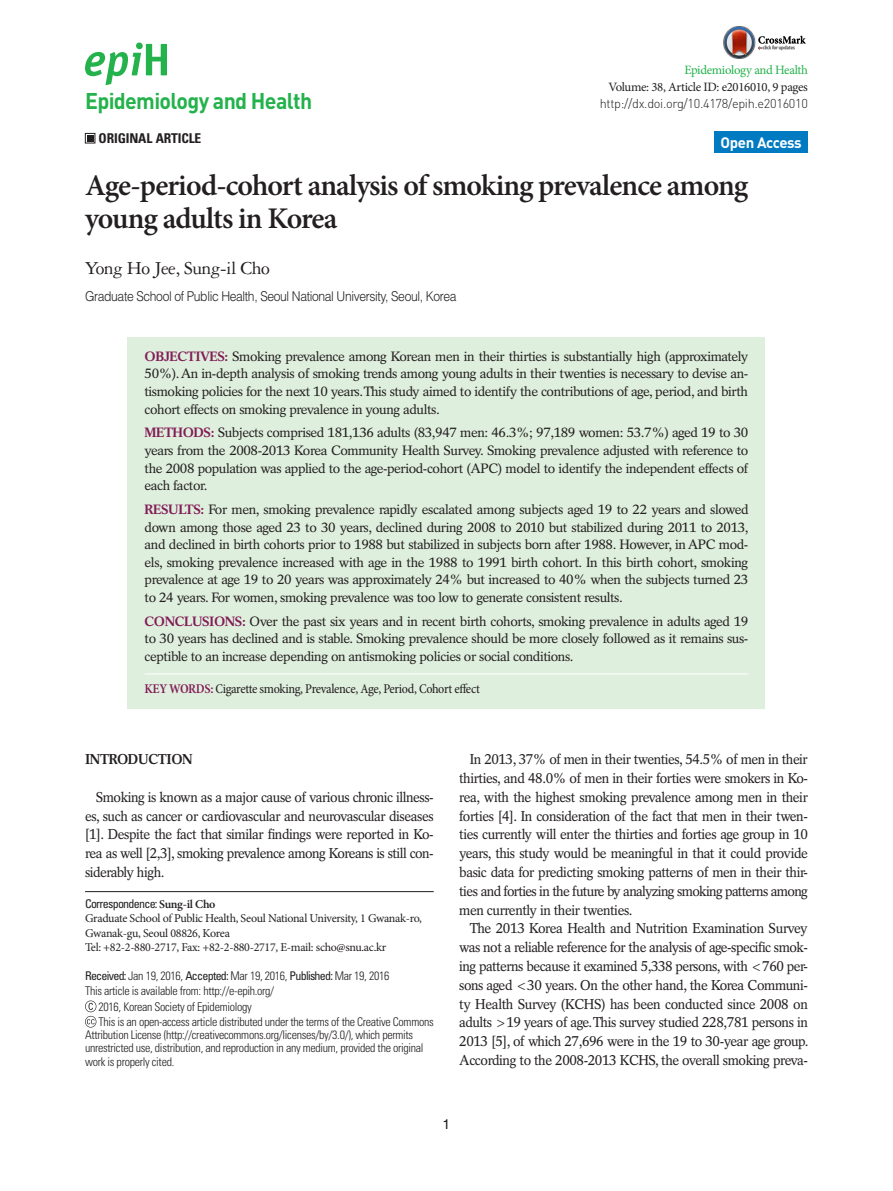
<style>
.page{position:relative;width:893px;height:1191px;background:#fff}
.page>*{position:absolute;margin:0;border:0;box-sizing:border-box;transform-origin:0 0}
.제목{font:600 30px/33px "Minion Pro";letter-spacing:-.03em;color:#231f20}
.t1{font:700 22.5px "DIN Pro";letter-spacing:-.03em;color:#23b24b;scale:.95 1}
.저자{font:19.5px "Garamond 3 LT Std";letter-spacing:-.025em;color:#231f20}
.t2{font:700 15px "DIN Pro";letter-spacing:-.025em;color:#fff}
.본문{font:14.25px/18.8px "Rotation LT Std";letter-spacing:-.04em;color:#231f20;text-align:justify;scale:.95 1}
.본문_대제목{font:700 14.25px "Rotation LT Std";letter-spacing:-.025em;color:#231f20;scale:.95 1}
.t3{font:13.95px "Helvetica LT Std";color:#231f20}
.초록{font:13.5px/17.5px "Rotation LT Std";letter-spacing:-.03em;color:#231f20;text-align:justify}
.소속{font:300 13.5px "Helvetica LT Std";letter-spacing:-.03em;color:#231f20;scale:.9 1}
.키워드{font:condensed 13.5px "Minion Pro";letter-spacing:-.03em;color:#231f20}
.t4{font:700 condensed 13.5px "Univers LT Std";letter-spacing:-.01em;color:#231f20}
.t5{font:300 12.75px "DIN Pro";letter-spacing:-.025em;color:#231f20}
.t6{font:12.75px "Minion Pro";letter-spacing:-.025em;color:#231f20}
.t7{font:12.75px "Minion Pro";letter-spacing:-.025em;color:#23b24b}
.교신저자_저작권등{font:300 condensed 12px/13.2px "Univers LT Std";letter-spacing:-.025em;color:#231f20}
.교신저자{font:12px/14.4px "Minion Pro";letter-spacing:-.025em;color:#231f20}
.교신저자-2{font:condensed 12px "Univers LT Std";letter-spacing:-.06em;color:#231f20}
.s1{font-weight:700;color:#811c57}
.s2{font-weight:600;color:#811c57}
.s3{font-family:"Minion Pro";font-weight:600;font-stretch:normal}
.s4{font-weight:400}
</style>
<div class="page">
<svg style="left:85px;top:43px;width:82px;height:42px"></svg>
<div style="left:85px;top:133px;width:10px;height:10px;border:1px solid #231f20"></div>
<div style="left:87px;top:135px;width:7px;height:7px;background:#231f20"></div>
<div style="left:714px;top:132px;width:94px;height:21px;background:#007ac0"></div>
<div style="left:128px;top:337px;width:637px;height:371px;background:#dfefdd"></div>
<hr style="left:145px;top:673px;width:603px;height:1px;background:#fff">
<hr style="left:85px;top:891px;width:349px;height:1px;background:#231f20">
<svg style="left:85px;top:1000px;width:11px;height:27px"></svg>
<img style="left:723px;top:26px;width:83px;height:32px">
<p class="t1" style="left:85px;top:85px;width:241px">Epidemiology and Health</p>
<p class="t7" style="left:684px;top:62px;width:125px">Epidemiology and Health</p>
<p class="t6" style="left:608px;top:78px;width:201px">Volume: 38, Article ID: e2016010, 9 pages</p>
<p class="t5" style="left:600px;top:95px;width:210px">http://dx.doi.org/10.4178/epih.e2016010</p>
<p class="t4" style="left:99px;top:130px;width:104px">ORIGINAL ARTICLE</p>
<p class="t2" style="left:721px;top:132px;width:83px">Open Access</p>
<p class="제목" style="left:85px;top:169px;width:665px">Age-period-cohort analysis of smoking prevalence among young adults in Korea</p>
<p class="저자" style="left:85px;top:257px;width:186px">Yong Ho Jee, Sung-il Cho</p>
<p class="소속" style="left:85px;top:288px;width:414px">Graduate School of Public Health, Seoul National University, Seoul, Korea</p>
<p class="초록" style="left:145px;top:347px;width:605px"><span class="s1">OBJECTIVES:</span> Smoking prevalence among Korean men in their thirties is substantially high (approximately 50%). An in-depth analysis of smoking trends among young adults in their twenties is necessary to devise an&shy;tismoking policies for the next 10 years. This study aimed to identify the contributions of age, period, and birth cohort effects on smoking prevalence in young adults.</p>
<p class="초록" style="left:145px;top:424px;width:605px"><span class="s1">METHODS:</span> Subjects comprised 181,136 adults (83,947 men: 46.3%; 97,189 women: 53.7%) aged 19 to 30 years from the 2008-2013 Korea Community Health Survey. Smoking prevalence adjusted with reference to the 2008 population was applied to the age-period-cohort (APC) model to identify the independent effects of each factor.</p>
<p class="초록" style="left:145px;top:501px;width:606px"><span class="s1">RESULTS:</span> For men, smoking prevalence rapidly escalated among subjects aged 19 to 22 years and slowed down among those aged 23 to 30 years, declined during 2008 to 2010 but stabilized during 2011 to 2013, and declined in birth cohorts prior to 1988 but stabilized in subjects born after 1988. However, in APC mod&shy;els, smoking prevalence increased with age in the 1988 to 1991 birth cohort. In this birth cohort, smoking prevalence at age 19 to 20 years was approximately 24% but increased to 40% when the subjects turned 23 to 24 years. For women, smoking prevalence was too low to generate consistent results.</p>
<p class="초록" style="left:145px;top:612px;width:605px"><span class="s1">CONCLUSIONS:</span> Over the past six years and in recent birth cohorts, smoking prevalence in adults aged 19 to 30 years has declined and is stable. Smoking prevalence should be more closely followed as it remains sus&shy;ceptible to an increase depending on antismoking policies or social conditions.</p>
<p class="키워드" style="left:145px;top:680px;width:337px"><span class="s2">KEY WORDS:</span> Cigarette smoking, Prevalence, Age, Period, Cohort effect</p>
<p class="본문_대제목" style="left:85px;top:751px;width:115px">INTRODUCTION</p>
<p class="본문" style="left:85px;top:787px;width:369px;text-indent:11px">Smoking is known as a major cause of various chronic illness&shy;es, such as cancer or cardiovascular and neurovascular diseases [1]. Despite the fact that similar findings were reported in Ko&shy;rea as well [2,3], smoking prevalence among Koreans is still con&shy;siderably high.</p>
<p class="교신저자-2" style="left:85px;top:896px;width:132px">Correspondence: <span class="s3">Sung-il Cho</span></p>
<p class="교신저자" style="left:85px;top:911px;width:338px">Graduate School of Public Health, Seoul National University, 1 Gwanak-ro,<br>Gwanak-gu, Seoul 08826, Korea</p>
<p class="교신저자" style="left:85px;top:940px;width:303px">Tel: +82-2-880-2717, Fax: +82-2-880-2717, E-mail: scho@snu.ac.kr</p>
<p class="교신저자_저작권등" style="left:85px;top:969px;width:306px"><span class="s4">Received:</span> Jan 19, 2016, <span class="s4">Accepted:</span> Mar 19, 2016, <span class="s4">Published:</span> Mar 19, 2016</p>
<p class="교신저자_저작권등" style="left:85px;top:984px;width:191px">This article is available from: http://e-epih.org/</p>
<p class="교신저자_저작권등" style="left:98px;top:999px;width:155px">2016, Korean Society of Epidemiology</p>
<p class="교신저자_저작권등" style="left:85px;top:1015px;width:350px;text-indent:13px">This is an open-access article distributed under the terms of the Creative Commons Attribution License (http://creativecommons.org/licenses/by/3.0/), which permits unrestricted use, distribution, and reproduction in any medium, provided the original work is properly cited.</p>
<p class="본문" style="left:459px;top:750px;width:369px;text-indent:11px">In 2013, 37% of men in their twenties, 54.5% of men in their thirties, and 48.0% of men in their forties were smokers in Ko&shy;rea, with the highest smoking prevalence among men in their forties [4]. In consideration of the fact that men in their twen&shy;ties currently will enter the thirties and forties age group in 10 years, this study would be meaningful in that it could provide basic data for predicting smoking patterns of men in their thir&shy;ties and forties in the future by analyzing smoking patterns among men currently in their twenties.</p>
<p class="본문" style="left:459px;top:919px;width:369px;text-indent:11px">The 2013 Korea Health and Nutrition Examination Survey was not a reliable reference for the analysis of age-specific smok&shy;ing patterns because it examined 5,338 persons, with &lt; 760 per&shy;sons aged &lt;30 years. On the other hand, the Korea Communi&shy;ty Health Survey (KCHS) has been conducted since 2008 on adults &gt;19 years of age. This survey studied 228,781 persons in 2013 [5], of which 27,696 were in the 19 to 30-year age group.<br>According to the 2008-2013 KCHS, the overall smoking preva-</p>
<p class="t3" style="left:443px;top:1116px;width:9px">1</p>
</div>
